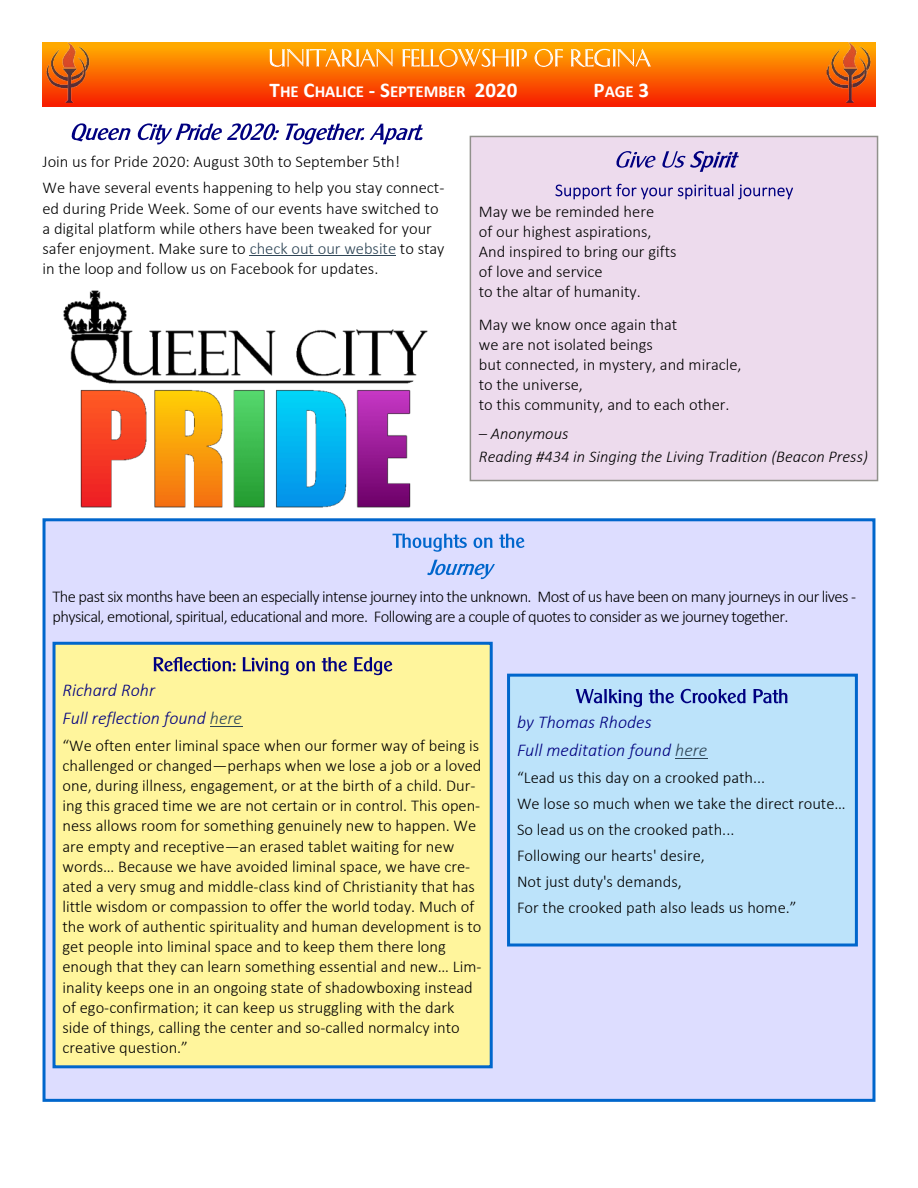
<style>
.page{position:relative;width:918px;height:1188px;background:#fff}
.page>*{position:absolute;margin:0;border:0;box-sizing:border-box;transform-origin:0 0}
.t1{font:italic 300 18px/28px "Calibri";color:#000080}
.t2{font:700 16.8px "Calibri";color:#fff}
.t3{font:300 16.5px/20.1px "Calibri";color:#000}
.t4{font:300 16.5px/20.1px "Calibri";letter-spacing:-.035em;color:#000}
.t5{font:italic 300 16.5px/23.1px "Calibri";color:#000}
.s1{font-size:21px}
.s2{color:#2e4556}
</style>
<div class="page">
<div style="left:43px;top:43px;width:833px;height:63px;background:linear-gradient(to bottom,#ffb100,#f71b00)"></div>
<svg style="left:270px;top:49px;width:123px;height:18px;background:#fdab43"></svg>
<svg style="left:402px;top:49px;width:125px;height:18px;background:#fdad48"></svg>
<svg style="left:535px;top:49px;width:28px;height:18px"></svg>
<svg style="left:571px;top:49px;width:80px;height:18px"></svg>
<img style="left:46px;top:42px;width:44px;height:60px">
<img style="left:827px;top:42px;width:43px;height:60px">
<svg style="left:71px;top:123px;width:60px;height:19px"></svg>
<svg style="left:138px;top:123px;width:141px;height:21px"></svg>
<svg style="left:286px;top:124px;width:78px;height:20px"></svg>
<svg style="left:370px;top:124px;width:53px;height:20px"></svg>
<hr style="left:250px;top:256px;width:146px;height:1px;background:#2e4556">
<img style="left:63px;top:290px;width:365px;height:218px">
<div style="left:470px;top:136px;width:408px;height:345px;background:#eddbed"></div>
<div style="left:470px;top:136px;width:408px;height:345px;border:2px solid #91918c"></div>
<svg style="left:616px;top:151px;width:40px;height:17px"></svg>
<svg style="left:662px;top:151px;width:77px;height:21px"></svg>
<svg style="left:555px;top:184px;width:238px;height:15px"></svg>
<div style="left:44px;top:520px;width:830px;height:580px;background:#ddf"></div>
<div style="left:43px;top:518px;width:832px;height:584px;border:3px solid #06c"></div>
<svg style="left:393px;top:534px;width:74px;height:18px"></svg>
<svg style="left:474px;top:538px;width:19px;height:10px"></svg>
<svg style="left:499px;top:534px;width:25px;height:14px"></svg>
<svg style="left:427px;top:560px;width:68px;height:19px"></svg>
<div style="left:54px;top:643px;width:437px;height:424px;background:#fff59c"></div>
<div style="left:53px;top:642px;width:440px;height:426px;border:3px solid #06c"></div>
<svg style="left:154px;top:657px;width:82px;height:15px"></svg>
<svg style="left:243px;top:657px;width:46px;height:18px"></svg>
<svg style="left:296px;top:661px;width:19px;height:11px"></svg>
<svg style="left:322px;top:657px;width:25px;height:14px"></svg>
<svg style="left:354px;top:657px;width:38px;height:18px"></svg>
<hr style="left:210px;top:726px;width:32px;height:1px;background:#2e4556">
<div style="left:509px;top:675px;width:347px;height:270px;background:#bce3fa"></div>
<div style="left:507px;top:674px;width:351px;height:273px;border:3px solid #06c"></div>
<svg style="left:576px;top:689px;width:66px;height:18px"></svg>
<svg style="left:649px;top:689px;width:25px;height:14px"></svg>
<svg style="left:681px;top:689px;width:64px;height:14px"></svg>
<svg style="left:754px;top:689px;width:34px;height:14px"></svg>
<hr style="left:675px;top:758px;width:32px;height:1px;background:#2e4556">
<p class="t2" style="left:270px;top:84px;width:249px"><span class="s1">T</span>HE <span class="s1">C</span>HALICE <span class="s1">- S</span>EPTEMBER <span class="s1">2020</span></p>
<p class="t2" style="left:594px;top:84px;width:57px"><span class="s1">P</span>AGE <span class="s1">3</span></p>
<p class="t3" style="left:43px;top:150px;width:403px;line-height:26.1px">Join us for Pride 2020: August 30th to September 5th!<br>We have several events happening to help you stay connect-</p>
<p class="t3" style="left:43px;top:199px;width:404px">ed during Pride Week. Some of our events have switched to a digital platform while others have been tweaked for your safer enjoyment. Make sure to <span class="s2">check out our website</span> to stay in the loop and follow us on Facebook for updates.</p>
<p class="t3" style="left:479px;top:203px;width:199px">May we be reminded here<br>of our highest aspirations,<br>And inspired to bring our gifts of love and service<br>to the altar of humanity.</p>
<p class="t3" style="left:479px;top:315px;width:264px">May we know once again that<br>we are not isolated beings<br>but connected, in mystery, and miracle, to the universe,<br>to this community, and to each other.</p>
<p class="t5" style="left:479px;top:424px;width:391px">– Anonymous<br>Reading #434 in Singing the Living Tradition (Beacon Press)</p>
<p class="t4" style="left:53px;top:588px;width:805px">The past six months have been an especially intense journey into the unknown. Most of us have been on many journeys in our lives - physical, emotional, spiritual, educational and more. Following are a couple of quotes to consider as we journey together.</p>
<p class="t1" style="left:63px;top:678px;width:181px">Richard Rohr<br>Full reflection found <span class="s2">here</span></p>
<p class="t3" style="left:63px;top:737px;width:421px">“We often enter liminal space when our former way of being is challenged or changed—perhaps when we lose a job or a loved one, during illness, engagement, or at the birth of a child. Dur&shy;ing this graced time we are not certain or in control. This open&shy;ness allows room for something genuinely new to happen. We are empty and receptive—an erased tablet waiting for new words… Because we have avoided liminal space, we have cre&shy;ated a very smug and middle-class kind of Christianity that has little wisdom or compassion to offer the world today. Much of the work of authentic spirituality and human development is to get people into liminal space and to keep them there long enough that they can learn something essential and new… Lim&shy;inality keeps one in an ongoing state of shadowboxing instead of ego-confirmation; it can keep us struggling with the dark side of things, calling the center and so-called normalcy into creative question.”</p>
<p class="t1" style="left:517px;top:710px;width:192px">by Thomas Rhodes<br>Full meditation found <span class="s2">here</span></p>
<p class="t3" style="left:517px;top:765px;width:330px;line-height:26.1px">“Lead us this day on a crooked path...<br>We lose so much when we take the direct route… So lead us on the crooked path...<br>Following our hearts' desire,<br>Not just duty's demands,<br>For the crooked path also leads us home.”</p>
</div>
